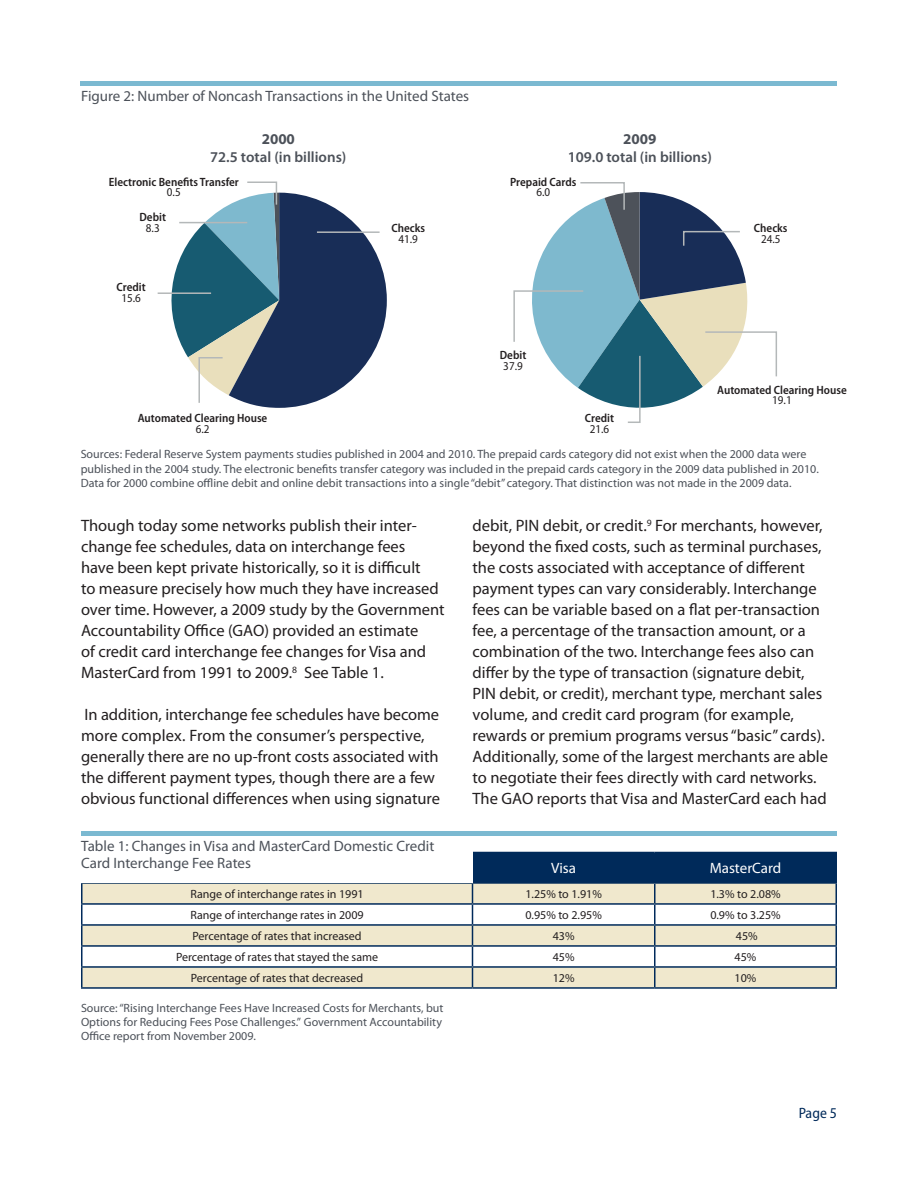
<style>
.page{position:relative;width:918px;height:1188px;background:#fff}
.page>*{position:absolute;margin:0;border:0;box-sizing:border-box;transform-origin:0 0}
.t1{font:16.5px/21px "Myriad Pro";color:#231f20}
.t2{font:15px/16.5px "Myriad Pro";color:#4c5159}
.t3{font:600 15px "Myriad Pro";color:#4c5159}
.t4{font:15px "Myriad Pro";color:#fff}
.t5{font:700 15px "Myriad Pro";color:#4c5159}
.t6{font:semi-condensed 15px "Myriad Pro";color:#002a5a}
.t7{font:12px/14.4px "Myriad Pro";color:#4c5159}
.t8{font:12px "Myriad Pro";color:#231f20}
.t9{font:600 semi-condensed 12px "Myriad Pro";color:#231f20}
.t10{font:semi-condensed 12px "Myriad Pro";color:#231f20}
</style>
<div class="page">
<div style="left:472px;top:853px;width:365px;height:30px;background:#002a5a"></div>
<svg style="left:82px;top:884px;width:754px;height:103px;fill:#f0e8cd"></svg>
<hr style="left:472px;top:852px;width:183px;height:1px;background:#002a5a">
<hr style="left:655px;top:852px;width:182px;height:1px;background:#002a5a">
<hr style="left:81px;top:882px;width:391px;height:2px;background:#002a5a">
<hr style="left:472px;top:882px;width:183px;height:2px;background:#002a5a">
<hr style="left:655px;top:882px;width:182px;height:2px;background:#002a5a">
<hr style="left:81px;top:903px;width:391px;height:2px;background:#002a5a">
<hr style="left:472px;top:903px;width:183px;height:2px;background:#002a5a">
<hr style="left:655px;top:903px;width:182px;height:2px;background:#002a5a">
<hr style="left:81px;top:924px;width:391px;height:2px;background:#002a5a">
<hr style="left:472px;top:924px;width:183px;height:2px;background:#002a5a">
<hr style="left:655px;top:924px;width:182px;height:2px;background:#002a5a">
<hr style="left:81px;top:945px;width:391px;height:2px;background:#002a5a">
<hr style="left:472px;top:945px;width:183px;height:2px;background:#002a5a">
<hr style="left:655px;top:945px;width:182px;height:2px;background:#002a5a">
<hr style="left:81px;top:966px;width:391px;height:2px;background:#002a5a">
<svg style="left:81px;top:882px;width:1px;height:105px"></svg>
<hr style="left:472px;top:966px;width:183px;height:2px;background:#002a5a">
<svg style="left:472px;top:853px;width:1px;height:134px"></svg>
<hr style="left:655px;top:966px;width:182px;height:2px;background:#002a5a">
<svg style="left:654px;top:884px;width:2px;height:103px"></svg>
<svg style="left:836px;top:883px;width:1px;height:104px"></svg>
<hr style="left:81px;top:987px;width:391px;height:2px;background:#002a5a">
<hr style="left:472px;top:987px;width:183px;height:2px;background:#002a5a">
<hr style="left:655px;top:987px;width:182px;height:2px;background:#002a5a">
<div style="left:81px;top:831px;width:756px;height:5px;background:#7bb9d1"></div>
<div style="left:81px;top:81px;width:756px;height:5px;background:#7bb9d1"></div>
<hr style="left:158px;top:292px;width:53px;height:2px;background:#b4b8b9">
<svg style="left:172px;top:181px;width:215px;height:227px"></svg>
<svg style="left:513px;top:182px;width:264px;height:241px"></svg>
<p class="t2" style="left:81px;top:88px;width:390px">Figure 2: Number of Noncash Transactions in the United States</p>
<p class="t5" style="left:262px;top:130px;width:35px">2000</p>
<p class="t3" style="left:210px;top:148px;width:138px">72.5 total (in billions)</p>
<p class="t9" style="left:109px;top:175px;width:132px">Electronic Benefits Transfer</p>
<p class="t10" style="left:167px;top:186px;width:15px">0.5</p>
<p class="t9" style="left:140px;top:211px;width:28px">Debit</p>
<p class="t10" style="left:146px;top:221px;width:15px">8.3</p>
<p class="t9" style="left:117px;top:281px;width:31px">Credit</p>
<p class="t10" style="left:121px;top:291px;width:21px">15.6</p>
<p class="t9" style="left:138px;top:411px;width:131px">Automated Clearing House</p>
<p class="t10" style="left:196px;top:422px;width:15px">6.2</p>
<p class="t9" style="left:391px;top:221px;width:35px">Checks</p>
<p class="t10" style="left:398px;top:232px;width:21px">41.9</p>
<p class="t5" style="left:623px;top:130px;width:35px">2009</p>
<p class="t3" style="left:568px;top:148px;width:146px">109.0 total (in billions)</p>
<p class="t9" style="left:510px;top:175px;width:68px">Prepaid Cards</p>
<p class="t10" style="left:536px;top:186px;width:15px">6.0</p>
<p class="t9" style="left:500px;top:349px;width:28px">Debit</p>
<p class="t10" style="left:503px;top:359px;width:21px">37.9</p>
<p class="t9" style="left:585px;top:411px;width:31px">Credit</p>
<p class="t10" style="left:590px;top:422px;width:21px">21.6</p>
<p class="t9" style="left:754px;top:221px;width:35px">Checks</p>
<p class="t10" style="left:761px;top:232px;width:21px">24.5</p>
<p class="t9" style="left:717px;top:383px;width:131px">Automated Clearing House</p>
<p class="t10" style="left:772px;top:394px;width:21px">19.1</p>
<p class="t7" style="left:81px;top:447px;width:740px">Sources: Federal Reserve System payments studies published in 2004 and 2010. The prepaid cards category did not exist when the 2000 data were published in the 2004 study. The electronic benefits transfer category was included in the prepaid cards category in the 2009 data published in 2010.<br>Data for 2000 combine offline debit and online debit transactions into a single “debit” category. That distinction was not made in the 2009 data.</p>
<p class="t1" style="left:81px;top:515px;width:365px">Though today some networks publish their inter&shy;change fee schedules, data on interchange fees<br>have been kept private historically, so it is difficult<br>to measure precisely how much they have increased over time. However, a 2009 study by the Government Accountability Office (GAO) provided an estimate<br>of credit card interchange fee changes for Visa and MasterCard from 1991 to 2009.<sup>8</sup> See Table 1.</p>
<p class="t1" style="left:81px;top:704px;width:361px">In addition, interchange fee schedules have become more complex. From the consumer’s perspective, generally there are no up-front costs associated with the different payment types, though there are a few obvious functional differences when using signature</p>
<p class="t2" style="left:81px;top:838px;width:355px">Table 1: Changes in Visa and MasterCard Domestic Credit<br>Card Interchange Fee Rates</p>
<p class="t1" style="left:472px;top:516px;width:357px">debit, PIN debit, or credit.<sup>9</sup> For merchants, however, beyond the fixed costs, such as terminal purchases, the costs associated with acceptance of different payment types can vary considerably. Interchange fees can be variable based on a flat per-transaction fee, a percentage of the transaction amount, or a combination of the two. Interchange fees also can differ by the type of transaction (signature debit, PIN debit, or credit), merchant type, merchant sales volume, and credit card program (for example, rewards or premium programs versus “basic” cards).<br>Additionally, some of the largest merchants are able to negotiate their fees directly with card networks.<br>The GAO reports that Visa and MasterCard each had</p>
<p class="t4" style="left:551px;top:860px;width:26px">Visa</p>
<p class="t4" style="left:710px;top:860px;width:73px">MasterCard</p>
<p class="t8" style="left:190px;top:887px;width:175px">Range of interchange rates in 1991</p>
<p class="t8" style="left:525px;top:887px;width:78px">1.25% to 1.91%</p>
<p class="t8" style="left:710px;top:887px;width:72px">1.3% to 2.08%</p>
<p class="t8" style="left:190px;top:908px;width:175px">Range of interchange rates in 2009</p>
<p class="t8" style="left:525px;top:908px;width:78px">0.95% to 2.95%</p>
<p class="t8" style="left:710px;top:908px;width:72px">0.9% to 3.25%</p>
<p class="t8" style="left:193px;top:929px;width:171px">Percentage of rates that increased</p>
<p class="t8" style="left:553px;top:929px;width:23px">43%</p>
<p class="t8" style="left:736px;top:929px;width:23px">45%</p>
<p class="t8" style="left:176px;top:950px;width:204px">Percentage of rates that stayed the same</p>
<p class="t8" style="left:553px;top:950px;width:23px">45%</p>
<p class="t8" style="left:735px;top:950px;width:23px">45%</p>
<p class="t8" style="left:191px;top:971px;width:174px">Percentage of rates that decreased</p>
<p class="t8" style="left:553px;top:971px;width:23px">12%</p>
<p class="t8" style="left:735px;top:971px;width:23px">10%</p>
<p class="t7" style="left:81px;top:1001px;width:364px">Source: “Rising Interchange Fees Have Increased Costs for Merchants, but<br>Options for Reducing Fees Pose Challenges.” Government Accountability<br>Office report from November 2009.</p>
<p class="t6" style="left:799px;top:1105px;width:40px">Page 5</p>
</div>
